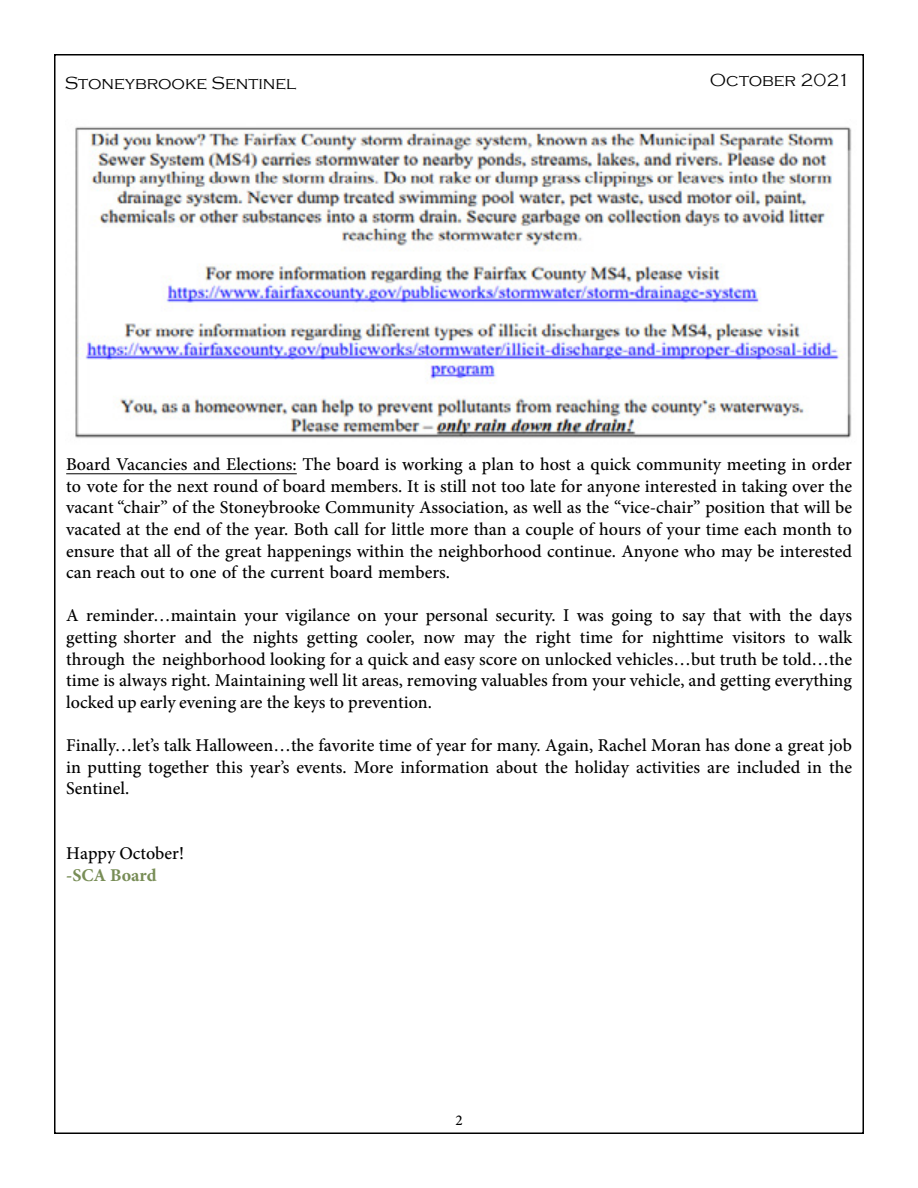
<style>
.page{position:relative;width:918px;height:1188px;background:#fff}
.page>*{position:absolute;margin:0;border:0;box-sizing:border-box;transform-origin:0 0}
.t1{font:500 18px/21.6px "Minion Pro";color:#000;text-align:justify}
.t2{font:300 18px "Copperplate Gothic";color:#000}
.t3{font:700 18px "Minion Pro";color:#788d56}
.t4{font:500 15px "Minion Pro";color:#000}
</style>
<div class="page">
<img style="left:75px;top:126px;width:777px;height:313px">
<hr style="left:66px;top:473px;width:231px;height:1px;background:#000">
<p class="t2" style="left:65px;top:73px;width:233px">Stoneybrooke Sentinel</p>
<p class="t2" style="left:710px;top:70px;width:142px">October 2021</p>
<p class="t1" style="left:66px;top:454px;width:787px">Board Vacancies and Elections: The board is working a plan to host a quick community meeting in order to vote for the next round of board members. It is still not too late for anyone interested in taking over the vacant “chair” of the Stoneybrooke Community Association, as well as the “vice-chair” position that will be vacated at the end of the year. Both call for little more than a couple of hours of your time each month to ensure that all of the great happenings within the neighborhood continue. Anyone who may be interested can reach out to one of the current board members.</p>
<p class="t1" style="left:66px;top:605px;width:787px">A reminder…maintain your vigilance on your personal security. I was going to say that with the days getting shorter and the nights getting cooler, now may the right time for nighttime visitors to walk through the neighborhood looking for a quick and easy score on unlocked vehicles…but truth be told…the time is always right. Maintaining well lit areas, removing valuables from your vehicle, and getting everything locked up early evening are the keys to prevention.</p>
<p class="t1" style="left:66px;top:734px;width:787px">Finally…let’s talk Halloween…the favorite time of year for many. Again, Rachel Moran has done a great job in putting together this year’s events. More information about the holiday activities are included in the Sentinel.</p>
<p class="t1" style="left:66px;top:842px;width:119px">Happy October!</p>
<p class="t3" style="left:66px;top:862px;width:92px">-SCA Board</p>
<p class="t4" style="left:455px;top:1111px;width:9px">2</p>
</div>
